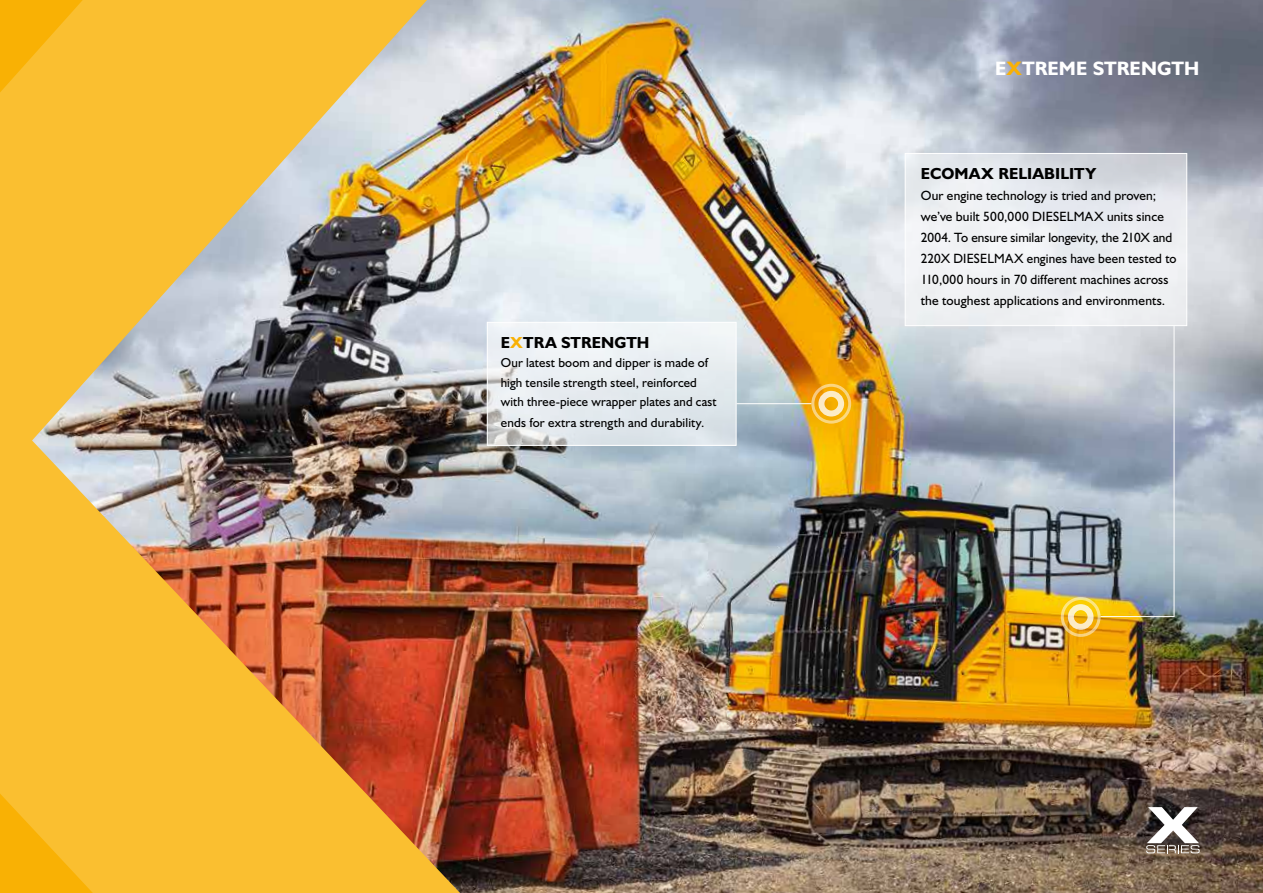
<style>
.page{position:relative;width:1263px;height:893px;background:#fff}
.page>*{position:absolute;margin:0;border:0;box-sizing:border-box;transform-origin:0 0}
.t1{font:700 19.5px "JCB Euro";letter-spacing:.01em;color:#fff}
.t2{font:16.05px "JCB Bold";letter-spacing:.01em;color:#000}
.t3{font:13.5px/21px "JCB Euro Roman";letter-spacing:.01em;color:#000}
.t4{font:13.2px/19.5px "JCB Euro Roman";letter-spacing:.01em;color:#000}
.s1{color:#f9b104}
</style>
<div class="page">
<img style="left:460px;top:0;width:803px;height:893px">
<img style="left:0;top:0;width:460px;height:893px">
<hr style="left:1174px;top:326px;width:1px;height:291px;background:#fff">
<svg style="left:907px;top:155px;width:278px;height:169px;fill:#edeff2"></svg>
<div style="left:905px;top:153px;width:282px;height:173px;border:1px solid #fff"></div>
<svg style="left:489px;top:324px;width:245px;height:120px;fill:#e7ecf1"></svg>
<div style="left:487px;top:322px;width:249px;height:124px;border:1px solid #fff"></div>
<div style="left:1061px;top:597px;width:39px;height:40px;border:3px solid #fff;border-radius:50%"></div>
<div style="left:1068px;top:604px;width:25px;height:26px;border:6px solid #fff;border-radius:50%"></div>
<div style="left:811px;top:384px;width:40px;height:40px;border:3px solid #fff;border-radius:50%"></div>
<div style="left:818px;top:391px;width:26px;height:26px;border:6px solid #fff;border-radius:50%"></div>
<hr style="left:1100px;top:616px;width:74px;height:1px;background:#fff">
<hr style="left:736px;top:403px;width:75px;height:1px;background:#fff">
<svg style="left:1146px;top:807px;width:54px;height:46px"></svg>
<p class="t2" style="left:501px;top:332px;width:150px">E<span class="s1">X</span>TRA STRENGTH</p>
<p class="t4" style="left:501px;top:353px;width:217px">Our latest boom and dipper is made of high tensile strength steel, reinforced with three-piece wrapper plates and cast</p>
<p class="t4" style="left:501px;top:413px;width:205px">ends for extra strength and durability.</p>
<h1 class="t1" style="left:995px;top:56px;width:206px">E<span class="s1">X</span>TREME STRENGTH</h1>
<p class="t2" style="left:921px;top:164px;width:177px">ECOMAX RELIABILITY</p>
<p class="t3" style="left:921px;top:185px;width:257px">Our engine technology is tried and proven; we’ve built 500,000 DIESELMAX units since 2004. To ensure similar longevity, the 210X and 220X DIESELMAX engines have been tested to 110,000 hours in 70 different machines across the toughest applications and environments.</p>
</div>
